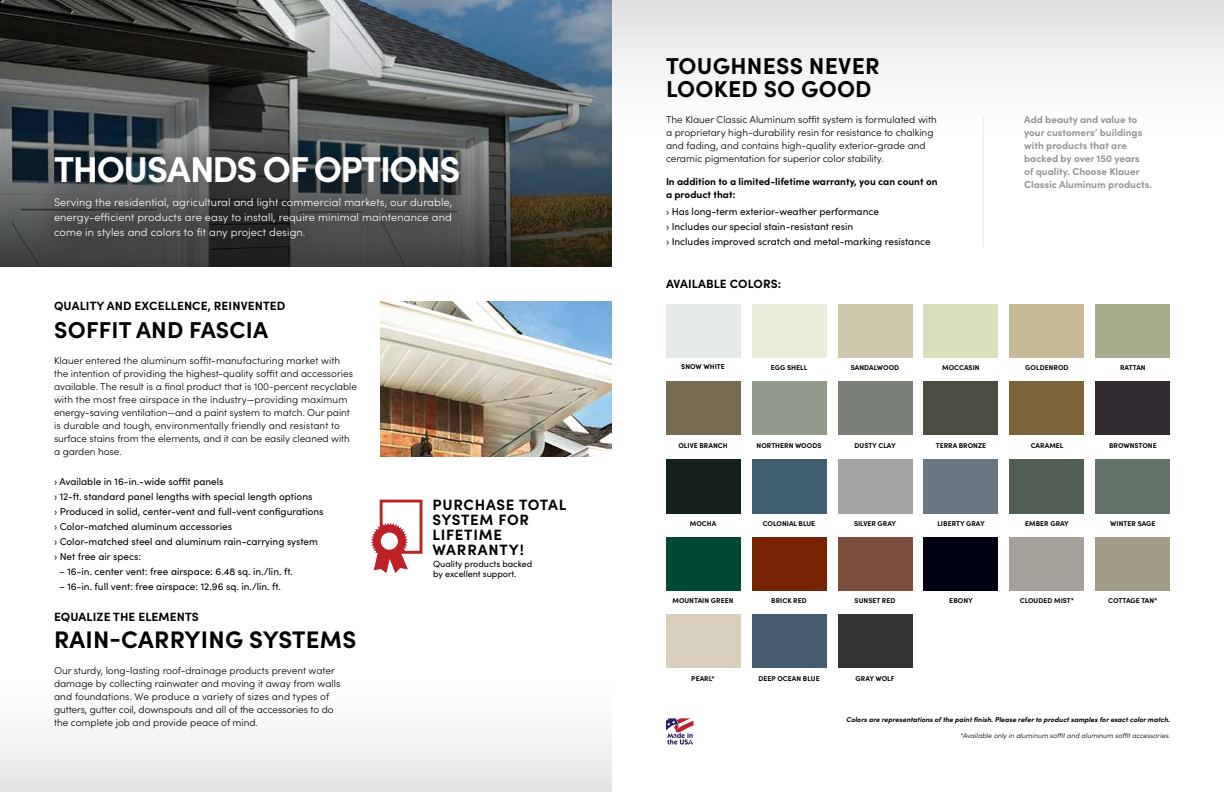
<style>
.page{position:relative;width:1224px;height:792px;background:#fff}
.page>*{position:absolute;margin:0;border:0;box-sizing:border-box;transform-origin:0 0}
.t1{font:700 36px "Sofia Pro";letter-spacing:-.04em;color:#fff}
.t2{font:700 24px "Sofia Pro";letter-spacing:.01em;color:#000}
.t3{font:700 23px/23px "Sofia Pro";letter-spacing:.01em;color:#000}
.t4{font:700 15px/15px "Sofia Pro";letter-spacing:.05em;color:#000}
.t5{font:700 12px "Sofia Pro";letter-spacing:.01em;color:#000}
.t6{font:300 11px/15px "Sofia Pro";letter-spacing:.01em;color:#fff;text-align:justify}
.t7{font:300 10px/13px "Sofia Pro";color:#000}
.t8{font:10px/15px "Sofia Pro";color:#000}
.t9{font:700 10px/13px "Sofia Pro";color:#939598}
.t10{font:700 10px/13px "Sofia Pro";color:#000}
.t11{font:9px/10.5px "Sofia Pro";letter-spacing:-.005em;color:#000}
.t12{font:700 7px "Sofia Pro";letter-spacing:.005em;color:#000}
.t13{font:italic 700 7px "Sofia Pro";color:#000}
.t14{font:italic 300 7px "Sofia Pro";color:#000}
</style>
<div class="page">
<img style="left:0;top:0;width:612px;height:266px">
<div style="left:0;top:668px;width:612px;height:124px;background:linear-gradient(to bottom,#fff,#e5e6e7)"></div>
<div style="left:612px;top:0;width:612px;height:150px;background:linear-gradient(to bottom,#e1e2e3,#fff)"></div>
<svg style="left:666px;top:718px;width:27px;height:27px"></svg>
<div style="left:30px;top:132px;width:454px;height:131px;background:#000;opacity:.3"></div>
<img style="left:380px;top:302px;width:232px;height:155px">
<hr style="left:983px;top:116px;width:1px;height:131px;background:#e6e7e8">
<svg style="left:371px;top:500px;width:51px;height:73px"></svg>
<div style="left:666px;top:304px;width:74px;height:54px;background:#e5ece7"></div>
<div style="left:752px;top:304px;width:74px;height:54px;background:#ececdb"></div>
<div style="left:838px;top:304px;width:74px;height:54px;background:#cfc8ad"></div>
<div style="left:924px;top:304px;width:74px;height:54px;background:#dbdebd"></div>
<div style="left:1010px;top:304px;width:74px;height:54px;background:#c5ba95"></div>
<div style="left:1096px;top:304px;width:74px;height:54px;background:#a7ad8c"></div>
<div style="left:666px;top:381px;width:74px;height:54px;background:#776b53"></div>
<div style="left:752px;top:381px;width:74px;height:54px;background:#91998a"></div>
<div style="left:838px;top:381px;width:74px;height:54px;background:#797e76"></div>
<div style="left:924px;top:381px;width:74px;height:54px;background:#4c4c40"></div>
<div style="left:1010px;top:381px;width:74px;height:54px;background:#7b633a"></div>
<div style="left:1096px;top:381px;width:74px;height:54px;background:#312a30"></div>
<div style="left:666px;top:459px;width:74px;height:54px;background:#14211a"></div>
<div style="left:752px;top:459px;width:74px;height:54px;background:#41606f"></div>
<div style="left:838px;top:459px;width:74px;height:54px;background:#a3a3a4"></div>
<div style="left:924px;top:459px;width:74px;height:54px;background:#6a7782"></div>
<div style="left:1010px;top:459px;width:74px;height:54px;background:#505e55"></div>
<div style="left:1096px;top:459px;width:74px;height:54px;background:#627269"></div>
<div style="left:666px;top:537px;width:74px;height:54px;background:#004836"></div>
<div style="left:752px;top:537px;width:74px;height:54px;background:#782404"></div>
<div style="left:838px;top:537px;width:74px;height:54px;background:#7d4e3d"></div>
<div style="left:924px;top:537px;width:74px;height:54px;background:#000014"></div>
<div style="left:1010px;top:537px;width:74px;height:54px;background:#a5a09a"></div>
<div style="left:1096px;top:537px;width:74px;height:54px;background:#a29b85"></div>
<div style="left:666px;top:614px;width:74px;height:54px;background:#d8cfbc"></div>
<div style="left:752px;top:614px;width:74px;height:54px;background:#445c6d"></div>
<div style="left:838px;top:614px;width:74px;height:54px;background:#323431"></div>
<h1 class="t1" style="left:54px;top:142px;width:408px">THOUSANDS OF OPTIONS</h1>
<p class="t6" style="left:54px;top:194px;width:400px">Serving the residential, agricultural and light commercial markets, our durable, energy-efficient products are easy to install, require minimal maintenance and come in styles and colors to fit any project design.</p>
<p class="t5" style="left:54px;top:297px;width:233px">QUALITY AND EXCELLENCE, REINVENTED</p>
<h3 class="t3" style="left:54px;top:316px;width:216px">SOFFIT AND FASCIA</h3>
<p class="t7" style="left:54px;top:353px;width:305px">Klauer entered the aluminum soffit-manufacturing market with<br>the intention of providing the highest-quality soffit and accessories available. The result is a final product that is 100-percent recyclable with the most free airspace in the industry—providing maximum energy-saving ventilation—and a paint system to match. Our paint is durable and tough, environmentally friendly and resistant to surface stains from the elements, and it can be easily cleaned with a garden hose.</p>
<p class="t8" style="left:54px;top:473px;width:271px">› Available in 16-in.-wide soffit panels<br>› 12-ft. standard panel lengths with special length options<br>› Produced in solid, center-vent and full-vent configurations › Color-matched aluminum accessories<br>› Color-matched steel and aluminum rain-carrying system › Net free air specs:</p>
<p class="t8" style="left:59px;top:563px;width:235px">– 16-in. center vent: free airspace: 6.48 sq. in./lin. ft.</p>
<p class="t8" style="left:59px;top:578px;width:223px">– 16-in. full vent: free airspace: 12.96 sq. in./lin. ft.</p>
<p class="t5" style="left:54px;top:607px;width:146px">EQUALIZE THE ELEMENTS</p>
<h2 class="t2" style="left:54px;top:621px;width:304px">RAIN-CARRYING SYSTEMS</h2>
<p class="t7" style="left:54px;top:663px;width:288px">Our sturdy, long-lasting roof-drainage products prevent water damage by collecting rainwater and moving it away from walls and foundations. We produce a variety of sizes and types of gutters, gutter coil, downspouts and all of the accessories to do the complete job and provide peace of mind.</p>
<h3 class="t4" style="left:432px;top:497px;width:135px">PURCHASE TOTAL<br>SYSTEM FOR<br>LIFETIME<br>WARRANTY!</h3>
<p class="t11" style="left:433px;top:558px;width:101px">Quality products backed by excellent support.</p>
<h3 class="t3" style="left:666px;top:53px;width:215px">TOUGHNESS NEVER<br>LOOKED SO GOOD</h3>
<p class="t7" style="left:666px;top:112px;width:272px">The Klauer Classic Aluminum soffit system is formulated with a proprietary high-durability resin for resistance to chalking and fading, and contains high-quality exterior-grade and ceramic pigmentation for superior color stability.</p>
<p class="t9" style="left:1024px;top:112px;width:120px">Add beauty and value to your customers’ buildings with products that are backed by over 150 years of quality. Choose Klauer</p>
<p class="t10" style="left:666px;top:174px;width:273px">In addition to a limited-lifetime warranty, you can count on a product that:</p>
<p class="t8" style="left:666px;top:204px;width:266px">› Has long-term exterior-weather performance<br>› Includes our special stain-resistant resin<br>› Includes improved scratch and metal-marking resistance</p>
<p class="t9" style="left:1024px;top:177px;width:129px">Classic Aluminum products.</p>
<p class="t5" style="left:666px;top:274px;width:117px">AVAILABLE COLORS:</p>
<p class="t12" style="left:681px;top:361px;width:45px">SNOW WHITE</p>
<p class="t12" style="left:771px;top:362px;width:38px">EGG SHELL</p>
<p class="t12" style="left:851px;top:362px;width:50px">SANDALWOOD</p>
<p class="t12" style="left:942px;top:362px;width:39px">MOCCASIN</p>
<p class="t12" style="left:1025px;top:362px;width:45px">GOLDENROD</p>
<p class="t12" style="left:1120px;top:362px;width:27px">RATTAN</p>
<p class="t12" style="left:678px;top:440px;width:51px">OLIVE BRANCH</p>
<p class="t12" style="left:757px;top:440px;width:66px">NORTHERN WOODS</p>
<p class="t12" style="left:855px;top:440px;width:43px">DUSTY CLAY</p>
<p class="t12" style="left:936px;top:440px;width:52px">TERRA BRONZE</p>
<p class="t12" style="left:1031px;top:440px;width:34px">CARAMEL</p>
<p class="t12" style="left:1109px;top:440px;width:49px">BROWNSTONE</p>
<p class="t12" style="left:690px;top:518px;width:28px">MOCHA</p>
<p class="t12" style="left:763px;top:518px;width:54px">COLONIAL BLUE</p>
<p class="t12" style="left:854px;top:518px;width:44px">SILVER GRAY</p>
<p class="t12" style="left:937px;top:518px;width:49px">LIBERTY GRAY</p>
<p class="t12" style="left:1025px;top:518px;width:45px">EMBER GRAY</p>
<p class="t12" style="left:1110px;top:518px;width:47px">WINTER SAGE</p>
<p class="t12" style="left:673px;top:595px;width:63px">MOUNTAIN GREEN</p>
<p class="t12" style="left:771px;top:595px;width:37px">BRICK RED</p>
<p class="t12" style="left:855px;top:595px;width:42px">SUNSET RED</p>
<p class="t12" style="left:949px;top:595px;width:25px">EBONY</p>
<p class="t12" style="left:1020px;top:595px;width:56px">CLOUDED MIST*</p>
<p class="t12" style="left:1108px;top:595px;width:51px">COTTAGE TAN*</p>
<p class="t12" style="left:691px;top:673px;width:25px">PEARL*</p>
<p class="t12" style="left:759px;top:673px;width:63px">DEEP OCEAN BLUE</p>
<p class="t12" style="left:856px;top:673px;width:41px">GRAY WOLF</p>
<p class="t13" style="left:846px;top:714px;width:325px">Colors are representations of the paint finish. Please refer to product samples for exact color match.</p>
<p class="t14" style="left:960px;top:731px;width:212px">*Available only in aluminum soffit and aluminum soffit accessories.</p>
</div>
